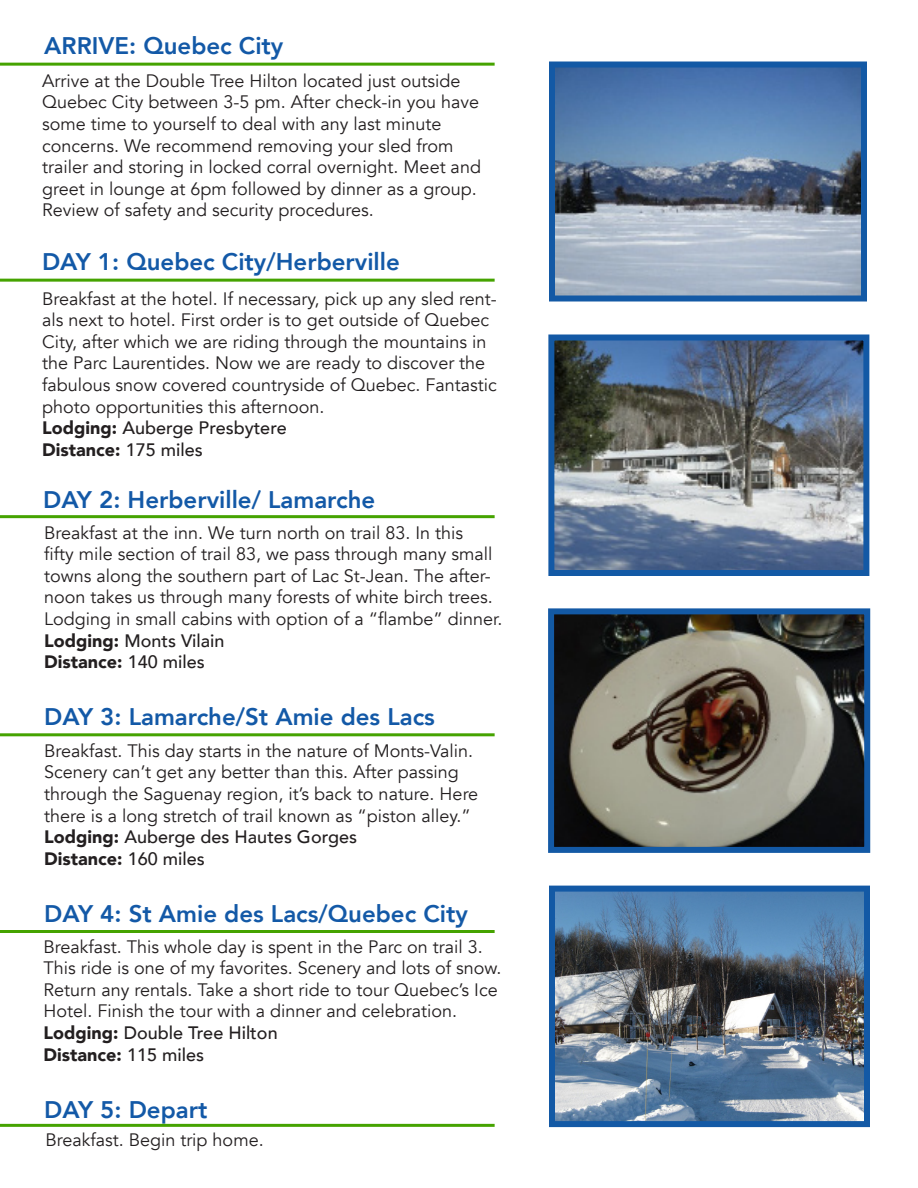
<style>
.page{position:relative;width:918px;height:1188px;background:#fff}
.page>*{position:absolute;margin:0;border:0;box-sizing:border-box;transform-origin:0 0}
.t1{font:800 24px "Avenir";color:#1359a7}
.body{font:18px/21.6px "Avenir";color:#231f20}
.body-2{font:500 18px "Avenir";color:#231f20}
.body-3{font:900 18px "Avenir";color:#231f20}
.s1{font-weight:900}
.s2{font-weight:500}
</style>
<div class="page">
<img style="left:556px;top:893px;width:307px;height:227px">
<img style="left:556px;top:69px;width:304px;height:226px">
<div style="left:549px;top:62px;width:318px;height:240px;border:6px solid #1359a5"></div>
<img style="left:555px;top:341px;width:307px;height:228px">
<div style="left:548px;top:334px;width:321px;height:242px;border:6px solid #1359a5"></div>
<div style="left:549px;top:886px;width:321px;height:241px;border:6px solid #1359a5"></div>
<img style="left:555px;top:615px;width:308px;height:231px">
<div style="left:548px;top:608px;width:322px;height:245px;border:6px solid #1359a5"></div>
<hr style="left:0;top:63px;width:495px;height:3px;background:#45a300">
<hr style="left:0;top:279px;width:495px;height:3px;background:#45a300">
<hr style="left:0;top:515px;width:495px;height:3px;background:#45a300">
<hr style="left:0;top:733px;width:495px;height:3px;background:#45a300">
<hr style="left:0;top:930px;width:495px;height:3px;background:#45a300">
<hr style="left:0;top:1124px;width:495px;height:3px;background:#45a300">
<p class="t1" style="left:44px;top:27px;width:241px">ARRIVE: Quebec City</p>
<p class="body" style="left:42px;top:70px;width:439px">Arrive at the Double Tree Hilton located just outside<br>Quebec City between 3-5 pm. After check-in you have some time to yourself to deal with any last minute</p>
<p class="body" style="left:42px;top:135px;width:413px">concerns. We recommend removing your sled from</p>
<p class="body" style="left:42px;top:156px;width:440px">trailer and storing in locked corral overnight. Meet and greet in lounge at 6pm followed by dinner as a group.<br>Review of safety and security procedures.</p>
<p class="t1" style="left:42px;top:243px;width:359px">DAY 1: Quebec City/Herberville</p>
<p class="body" style="left:42px;top:288px;width:456px">Breakfast at the hotel. If necessary, pick up any sled rent&shy;als next to hotel. First order is to get outside of Quebec City, after which we are riding through the mountains in the Parc Laurentides. Now we are ready to discover the fabulous snow covered countryside of Quebec. Fantastic photo opportunities this afternoon.</p>
<p class="body-2" style="left:42px;top:412px;width:246px"><span class="s1">Lodging:</span> Auberge Presbytere</p>
<p class="body-3" style="left:42px;top:434px;width:162px">Distance: <span class="s2">175 miles</span></p>
<p class="t1" style="left:43px;top:481px;width:334px">DAY 2: Herberville/ Lamarche</p>
<p class="body" style="left:44px;top:522px;width:460px">Breakfast at the inn. We turn north on trail 83. In this<br>fifty mile section of trail 83, we pass through many small towns along the southern part of Lac St-Jean. The after&shy;noon takes us through many forests of white birch trees.<br>Lodging in small cabins with option of a “flambe” dinner.</p>
<p class="body-2" style="left:44px;top:625px;width:182px"><span class="s1">Lodging:</span> Monts Vilain</p>
<p class="body-3" style="left:44px;top:646px;width:162px">Distance: <span class="s2">140 miles</span></p>
<p class="t1" style="left:44px;top:697px;width:392px">DAY 3: Lamarche/St Amie des Lacs</p>
<p class="body" style="left:44px;top:740px;width:436px">Breakfast. This day starts in the nature of Monts-Valin.<br>Scenery can’t get any better than this. After passing through the Saguenay region, it’s back to nature. Here there is a long stretch of trail known as “piston alley.”</p>
<p class="body-2" style="left:44px;top:821px;width:314px"><span class="s1">Lodging:</span> Auberge des Hautes Gorges</p>
<p class="body-3" style="left:44px;top:843px;width:162px">Distance: <span class="s2">160 miles</span></p>
<p class="t1" style="left:44px;top:895px;width:425px">DAY 4: St Amie des Lacs/Quebec City</p>
<p class="body" style="left:44px;top:936px;width:460px">Breakfast. This whole day is spent in the Parc on trail 3.<br>This ride is one of my favorites. Scenery and lots of snow.<br>Return any rentals. Take a short ride to tour Quebec’s Ice Hotel. Finish the tour with a dinner and celebration.</p>
<p class="body-2" style="left:44px;top:1017px;width:236px"><span class="s1">Lodging:</span> Double Tree Hilton</p>
<p class="body-3" style="left:44px;top:1039px;width:162px">Distance: <span class="s2">115 miles</span></p>
<p class="t1" style="left:44px;top:1090px;width:165px">DAY 5: Depart</p>
<p class="body" style="left:45px;top:1129px;width:220px">Breakfast. Begin trip home.</p>
</div>
